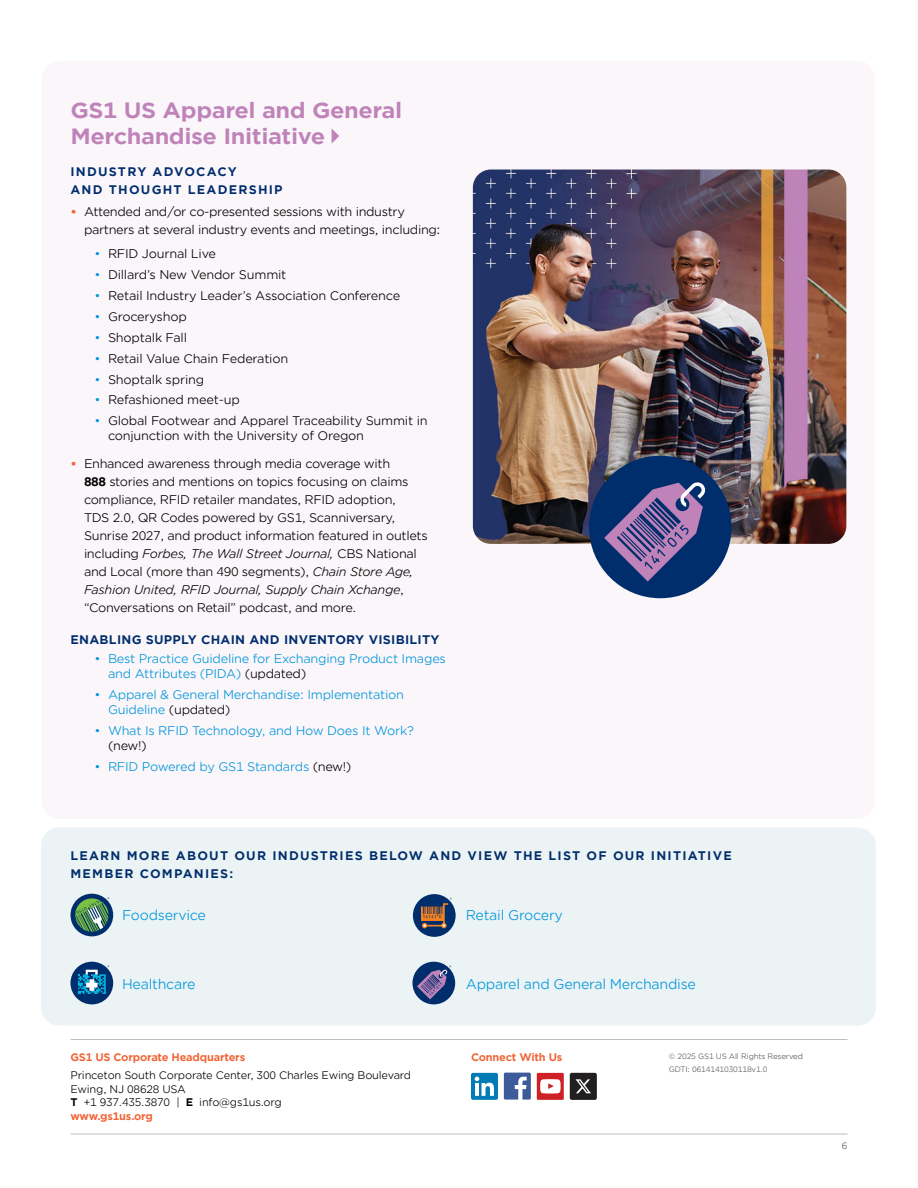
<style>
.page{position:relative;width:918px;height:1188px;background:#fff}
.page>*{position:absolute;margin:0;border:0;box-sizing:border-box;transform-origin:0 0}
.t1{font:700 21.15px/25.3px "Gotham Office";letter-spacing:-.02em;color:#bf83b9;scale:1.07 1}
.t2{font:13.5px "Gotham Office";letter-spacing:-.02em;color:#0095da}
.t3{font:12px/18px "Gotham Office";letter-spacing:-.03em;color:#000}
.t4{font:12px/15px "Gotham Office";letter-spacing:-.02em;color:#0095da}
.t5{font:700 11.85px/18px "Gotham Office";letter-spacing:.1em;color:#002d6c}
.t6{font:700 11.85px "Gotham Office";letter-spacing:.02em;color:#002d6c}
.t7{font:10.5px/13.5px "Gotham Office";letter-spacing:-.02em;color:#000}
.t8{font:700 10.5px "Gotham Office";letter-spacing:-.02em;color:#f26334}
.t9{font:9px "Gotham Office";color:#58595b}
.t10{font:7.5px "Gotham Office";letter-spacing:-.02em;color:#58595b}
.s1{font-weight:700;color:#f26334}
.s2{color:#0095da}
.s3{font-weight:700}
.s4{font-style:italic}
.s5{color:#000}
</style>
<div class="page">
<div style="left:42px;top:61px;width:833px;height:758px;background:#faf6fa;border-radius:18px"></div>
<div style="left:41px;top:828px;width:835px;height:198px;background:#ebf3f5;border-radius:18px"></div>
<hr style="left:70px;top:1039px;width:778px;height:1px;background:#bcbec0">
<hr style="left:70px;top:1134px;width:778px;height:1px;background:#bcbec0">
<svg style="left:504px;top:1073px;width:27px;height:27px"></svg>
<svg style="left:471px;top:1073px;width:27px;height:27px"></svg>
<svg style="left:537px;top:1073px;width:27px;height:27px"></svg>
<svg style="left:570px;top:1073px;width:27px;height:27px"></svg>
<svg style="left:332px;top:129px;width:7px;height:14px"></svg>
<img style="left:473px;top:170px;width:373px;height:374px">
<svg style="left:709px;top:465px;width:13px;height:13px"></svg>
<div style="left:70px;top:894px;width:43px;height:42px;background:#002d6c;border-radius:50%"></div>
<svg style="left:75px;top:897px;width:34px;height:35px"></svg>
<div style="left:412px;top:962px;width:43px;height:42px;background:#002d6c;border-radius:50%"></div>
<svg style="left:417px;top:965px;width:34px;height:34px"></svg>
<div style="left:70px;top:962px;width:43px;height:42px;background:#002d6c;border-radius:50%"></div>
<svg style="left:78px;top:965px;width:31px;height:29px"></svg>
<div style="left:413px;top:894px;width:43px;height:43px;background:#002d6c;border-radius:50%"></div>
<svg style="left:421px;top:898px;width:31px;height:30px"></svg>
<div style="left:589px;top:456px;width:143px;height:142px;background:#002d6c;border-radius:50%"></div>
<svg style="left:604px;top:482px;width:102px;height:100px"></svg>
<svg style="left:712px;top:468px;width:7px;height:7px"></svg>
<h1 class="t1" style="left:70px;top:98px;width:312px">GS1 US Apparel and General<br>Merchandise Initiative</h1>
<p class="t5" style="left:70px;top:162px;width:214px">INDUSTRY ADVOCACY<br>AND THOUGHT LEADERSHIP</p>
<p class="t3" style="left:84px;top:202px;width:358px;text-indent:-14px"><span class="s1">•</span> Attended and/or co-presented sessions with industry partners at several industry events and meetings, including:</p>
<p class="t3" style="left:95px;top:244px;width:123px"><span class="s2">•</span> RFID Journal Live</p>
<p class="t3" style="left:95px;top:265px;width:194px"><span class="s2">•</span> Dillard’s New Vendor Summit</p>
<p class="t3" style="left:95px;top:286px;width:307px"><span class="s2">•</span> Retail Industry Leader’s Association Conference</p>
<p class="t3" style="left:95px;top:307px;width:94px"><span class="s2">•</span> Groceryshop</p>
<p class="t3" style="left:95px;top:328px;width:94px"><span class="s2">•</span> Shoptalk Fall</p>
<p class="t3" style="left:95px;top:349px;width:195px"><span class="s2">•</span> Retail Value Chain Federation</p>
<p class="t3" style="left:95px;top:370px;width:111px"><span class="s2">•</span> Shoptalk spring</p>
<p class="t3" style="left:95px;top:391px;width:147px"><span class="s2">•</span> Refashioned meet-up</p>
<p class="t3" style="left:108px;top:413px;width:321px;line-height:15px;text-indent:-14px"><span class="s2">•</span> Global Footwear and Apparel Traceability Summit in conjunction with the University of Oregon</p>
<p class="t3" style="left:84px;top:454px;width:345px;text-indent:-14px"><span class="s1">•</span> Enhanced awareness through media coverage with<br><span class="s3">888</span> stories and mentions on topics focusing on claims compliance, RFID retailer mandates, RFID adoption,<br>TDS 2.0, QR Codes powered by GS1, Scanniversary, Sunrise 2027, and product information featured in outlets including <span class="s4">Forbes, The Wall Street Journal,</span> CBS National and Local (more than 490 segments), <span class="s4">Chain Store Age, Fashion United, RFID Journal, Supply Chain Xchange</span>, “Conversations on Retail” podcast, and more.</p>
<p class="t6" style="left:70px;top:631px;width:371px">ENABLING SUPPLY CHAIN AND INVENTORY VISIBILITY</p>
<p class="t4" style="left:108px;top:651px;width:340px;text-indent:-14px">• Best Practice Guideline for Exchanging Product Images and Attributes (PIDA) <span class="s5">(updated)</span></p>
<p class="t4" style="left:108px;top:687px;width:298px;text-indent:-14px">• Apparel &amp; General Merchandise: Implementation<br>Guideline <span class="s5">(updated)</span></p>
<p class="t4" style="left:94px;top:723px;width:321px">• What Is RFID Technology, and How Does It Work?</p>
<p class="t3" style="left:108px;top:736px;width:40px">(new!)</p>
<p class="t4" style="left:95px;top:759px;width:259px">• RFID Powered by GS1 Standards <span class="s5">(new!)</span></p>
<p class="t5" style="left:70px;top:846px;width:663px">LEARN MORE ABOUT OUR INDUSTRIES BELOW AND VIEW THE LIST OF OUR INITIATIVE<br>MEMBER COMPANIES:</p>
<p class="t2" style="left:122px;top:906px;width:85px">Foodservice</p>
<p class="t2" style="left:466px;top:906px;width:99px">Retail Grocery</p>
<p class="t2" style="left:122px;top:975px;width:75px">Healthcare</p>
<p class="t8" style="left:70px;top:1050px;width:176px">GS1 US Corporate Headquarters</p>
<p class="t7" style="left:70px;top:1068px;width:342px">Princeton South Corporate Center, 300 Charles Ewing Boulevard Ewing, NJ 08628 USA<br><span class="s3">T</span> +1 937.435.3870 | <span class="s3">E</span> info@gs1us.org<br><span class="s1">www.gs1us.org</span></p>
<p class="t2" style="left:466px;top:975px;width:232px">Apparel and General Merchandise</p>
<p class="t8" style="left:471px;top:1050px;width:93px">Connect With Us</p>
<p class="t10" style="left:669px;top:1051px;width:136px">© 2025 GS1 US All Rights Reserved</p>
<p class="t10" style="left:669px;top:1064px;width:100px">GDTI: 0614141030118v1.0</p>
<p class="t9" style="left:842px;top:1140px;width:7px">6</p>
</div>
